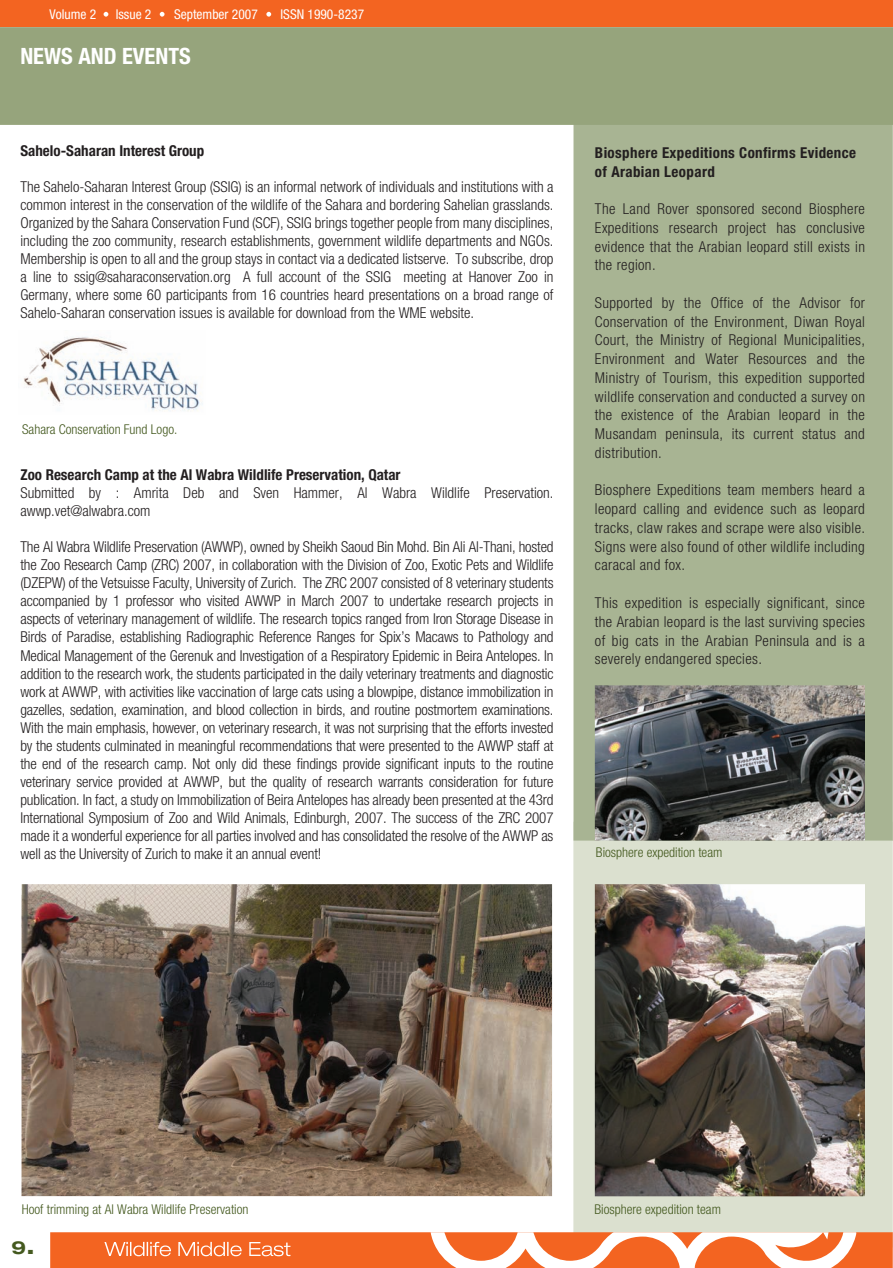
<style>
.page{position:relative;width:893px;height:1268px;background:#fff}
.page>*{position:absolute;margin:0;border:0;box-sizing:border-box;transform-origin:0 0}
.t1{font:700 condensed 22.5px "Helvetica Neue";color:#fff}
.t2{font:700 expanded 18px "Helvetica Neue";color:#44591f}
.t3{font:300 condensed 15px/18px "Helvetica Neue";letter-spacing:.025em;color:#231f20;text-align:justify}
.t4{font:300 condensed 15px/18px "Helvetica Neue";color:#231f20}
.t5{font:700 condensed 15px "Helvetica Neue";color:#231f20}
.t6{font:700 condensed 15px/18.8px "Helvetica Neue";letter-spacing:.025em;color:#231f20}
.t7{font:300 condensed 13.5px "Helvetica Neue";color:#44591f}
.t8{font:condensed 13.5px "Helvetica Neue";color:#fff}
.s1{font-size:24px;color:#455a20}
</style>
<div class="page">
<svg style="left:892px;top:840px;width:1px;height:392px"></svg>
<div style="left:573px;top:821px;width:319px;height:426px;background:#dbe0cf"></div>
<hr style="left:892px;top:116px;width:1px;height:724px;background:#a8b493">
<div style="left:573px;top:116px;width:319px;height:724px;background:#a8b493"></div>
<hr style="left:892px;top:1232px;width:1px;height:36px;background:#f36421">
<div style="left:0;top:0;width:893px;height:27px;background:#f36421"></div>
<div style="left:0;top:27px;width:893px;height:98px;background:#96a47c"></div>
<div style="left:50px;top:1232px;width:842px;height:36px;background:#f36421"></div>
<svg style="left:430px;top:1232px;width:426px;height:36px"></svg>
<svg style="left:104px;top:1241px;width:67px;height:15px"></svg>
<svg style="left:178px;top:1241px;width:64px;height:15px"></svg>
<svg style="left:249px;top:1242px;width:41px;height:14px"></svg>
<img style="left:24px;top:336px;width:179px;height:75px">
<img style="left:595px;top:685px;width:270px;height:155px">
<img style="left:595px;top:884px;width:270px;height:312px">
<img style="left:22px;top:884px;width:530px;height:312px">
<svg style="left:104px;top:12px;width:4px;height:5px"></svg>
<svg style="left:160px;top:12px;width:4px;height:5px"></svg>
<svg style="left:266px;top:12px;width:5px;height:5px"></svg>
<p class="t8" style="left:50px;top:6px;width:48px">Volume 2</p>
<p class="t8" style="left:116px;top:6px;width:37px">Issue 2</p>
<p class="t8" style="left:174px;top:6px;width:85px">September 2007</p>
<p class="t8" style="left:280px;top:6px;width:85px">ISSN 1990-8237</p>
<h1 class="t1" style="left:20px;top:43px;width:172px">NEWS AND EVENTS</h1>
<p class="t5" style="left:20px;top:142px;width:185px">Sahelo-Saharan Interest Group</p>
<p class="t3" style="left:20px;top:178px;width:534px">The Sahelo-Saharan Interest Group (SSIG) is an informal network of individuals and institutions with a common interest in the conservation of the wildlife of the Sahara and bordering Sahelian grasslands.<br>Organized by the Sahara Conservation Fund (SCF), SSIG brings together people from many disciplines, including the zoo community, research establishments, government wildlife departments and NGOs.<br>Membership is open to all and the group stays in contact via a dedicated listserve. To subscribe, drop a line to ssig@saharaconservation.org A full account of the SSIG meeting at Hanover Zoo in Germany, where some 60 participants from 16 countries heard presentations on a broad range of Sahelo-Saharan conservation issues is available for download from the WME website.</p>
<p class="t7" style="left:22px;top:421px;width:157px">Sahara Conservation Fund Logo.</p>
<p class="t5" style="left:20px;top:466px;width:381px">Zoo Research Camp at the Al Wabra Wildlife Preservation, Qatar</p>
<p class="t4" style="left:20px;top:484px;width:534px">Submitted by : Amrita Deb and Sven Hammer, Al Wabra Wildlife Preservation. awwp.vet@alwabra.com</p>
<p class="t3" style="left:20px;top:538px;width:534px">The Al Wabra Wildlife Preservation (AWWP), owned by Sheikh Saoud Bin Mohd. Bin Ali Al-Thani, hosted the Zoo Research Camp (ZRC) 2007, in collaboration with the Division of Zoo, Exotic Pets and Wildlife (DZEPW) of the Vetsuisse Faculty, University of Zurich. The ZRC 2007 consisted of 8 veterinary students accompanied by 1 professor who visited AWWP in March 2007 to undertake research projects in aspects of veterinary management of wildlife. The research topics ranged from Iron Storage Disease in Birds of Paradise, establishing Radiographic Reference Ranges for Spix’s Macaws to Pathology and Medical Management of the Gerenuk and Investigation of a Respiratory Epidemic in Beira Antelopes. In addition to the research work, the students participated in the daily veterinary treatments and diagnostic work at AWWP, with activities like vaccination of large cats using a blowpipe, distance immobilization in gazelles, sedation, examination, and blood collection in birds, and routine postmortem examinations.<br>With the main emphasis, however, on veterinary research, it was not surprising that the efforts invested by the students culminated in meaningful recommendations that were presented to the AWWP staff at the end of the research camp. Not only did these findings provide significant inputs to the routine veterinary service provided at AWWP, but the quality of research warrants consideration for future publication. In fact, a study on Immobilization of Beira Antelopes has already been presented at the 43rd International Symposium of Zoo and Wild Animals, Edinburgh, 2007. The success of the ZRC 2007 made it a wonderful experience for all parties involved and has consolidated the resolve of the AWWP as well as the University of Zurich to make it an annual event!</p>
<p class="t6" style="left:595px;top:143px;width:262px">Biosphere Expeditions Confirms Evidence of Arabian Leopard</p>
<p class="t3" style="left:595px;top:199px;width:271px;line-height:18.8px">The Land Rover sponsored second Biosphere Expeditions research project has conclusive evidence that the Arabian leopard still exists in the region.</p>
<p class="t3" style="left:595px;top:293px;width:271px;line-height:18.8px">Supported by the Office of the Advisor for Conservation of the Environment, Diwan Royal Court, the Ministry of Regional Municipalities, Environment and Water Resources and the Ministry of Tourism, this expedition supported wildlife conservation and conducted a survey on the existence of the Arabian leopard in the Musandam peninsula, its current status and distribution.</p>
<p class="t3" style="left:595px;top:480px;width:271px;line-height:18.8px">Biosphere Expeditions team members heard a leopard calling and evidence such as leopard tracks, claw rakes and scrape were also visible.<br>Signs were also found of other wildlife including caracal and fox.</p>
<p class="t3" style="left:595px;top:593px;width:271px;line-height:18.8px">This expedition is especially significant, since the Arabian leopard is the last surviving species of big cats in the Arabian Peninsula and is a severely endangered species.</p>
<p class="t7" style="left:596px;top:844px;width:128px">Biosphere expedition team</p>
<p class="t7" style="left:22px;top:1201px;width:228px">Hoof trimming at Al Wabra Wildlife Preservation</p>
<p class="t7" style="left:594px;top:1201px;width:128px">Biosphere expedition team</p>
<p class="t2" style="left:11px;top:1235px;width:25px">9<span class="s1">.</span></p>
</div>
